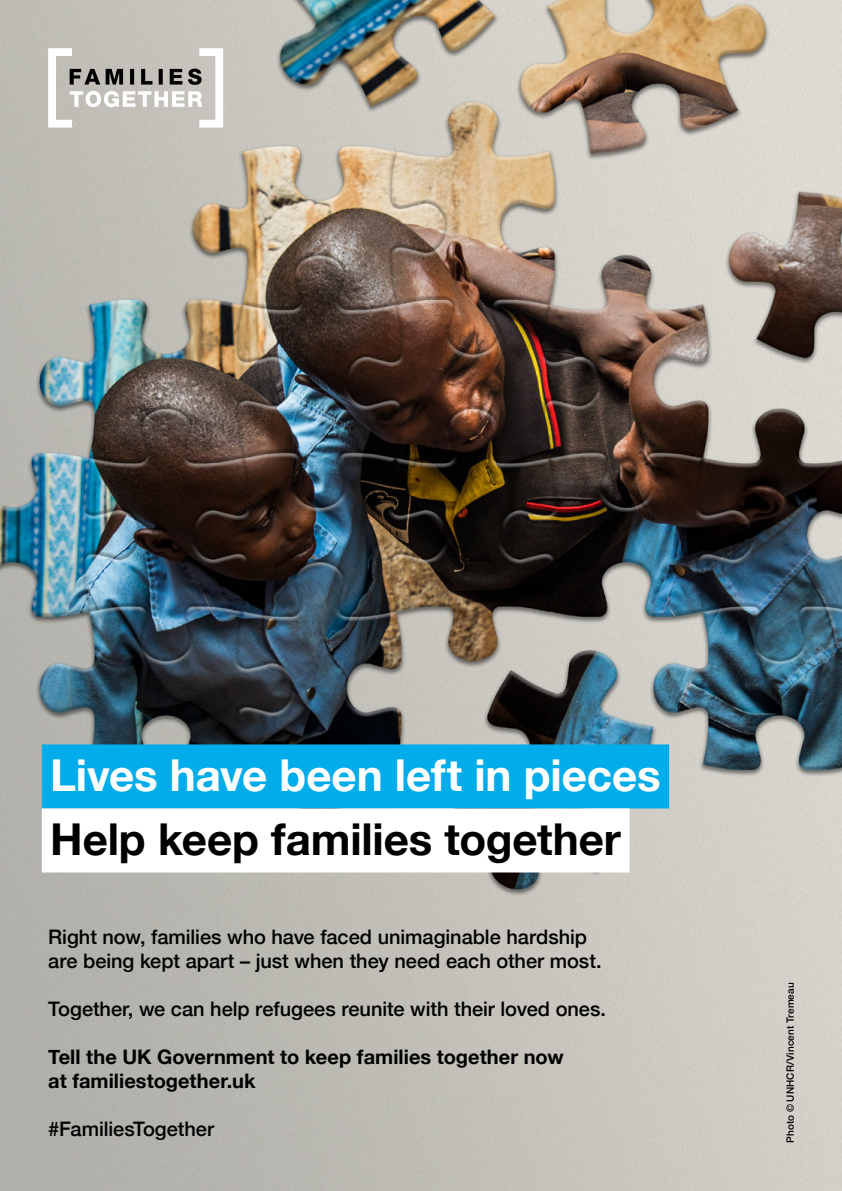
<style>
.page{position:relative;width:842px;height:1191px;background:#fff}
.page>*{position:absolute;margin:0;border:0;box-sizing:border-box;transform-origin:0 0}
.t1{font:700 43.9px "Helvetica Neue";letter-spacing:-.005em;color:#fff}
.t2{font:700 43.9px "Helvetica Neue";letter-spacing:-.005em;color:#000}
.t3{font:500 20px/24px "Helvetica Neue";letter-spacing:-.005em;color:#000}
.t4{font:700 20px/24px "Helvetica Neue";color:#000}
.t5{font:500 10px "Helvetica Neue";letter-spacing:.005em;color:#000}
</style>
<div class="page">
<img style="left:0;top:0;width:842px;height:1191px">
<div style="left:42px;top:744px;width:627px;height:64px;background:#00ace9"></div>
<div style="left:42px;top:808px;width:588px;height:64px;background:#fff"></div>
<svg style="left:48px;top:48px;width:175px;height:80px"></svg>
<h1 class="t1" style="left:50px;top:741px;width:612px">Lives have been left in pieces</h1>
<h1 class="t2" style="left:50px;top:805px;width:572px">Help keep families together</h1>
<p class="t3" style="left:48px;top:923px;width:555px">Right now, families who have faced unimaginable hardship are being kept apart – just when they need each other most.</p>
<p class="t3" style="left:48px;top:995px;width:559px">Together, we can help refugees reunite with their loved ones.</p>
<p class="t4" style="left:48px;top:1045px;width:517px">Tell the UK Government to keep families together now at familiestogether.uk</p>
<p class="t3" style="left:48px;top:1115px;width:167px">#FamiliesTogether</p>
<p class="t5" style="left:782px;top:1142px;width:162px;rotate:-90deg">Photo © UNHCR/Vincent Tremeau</p>
</div>
